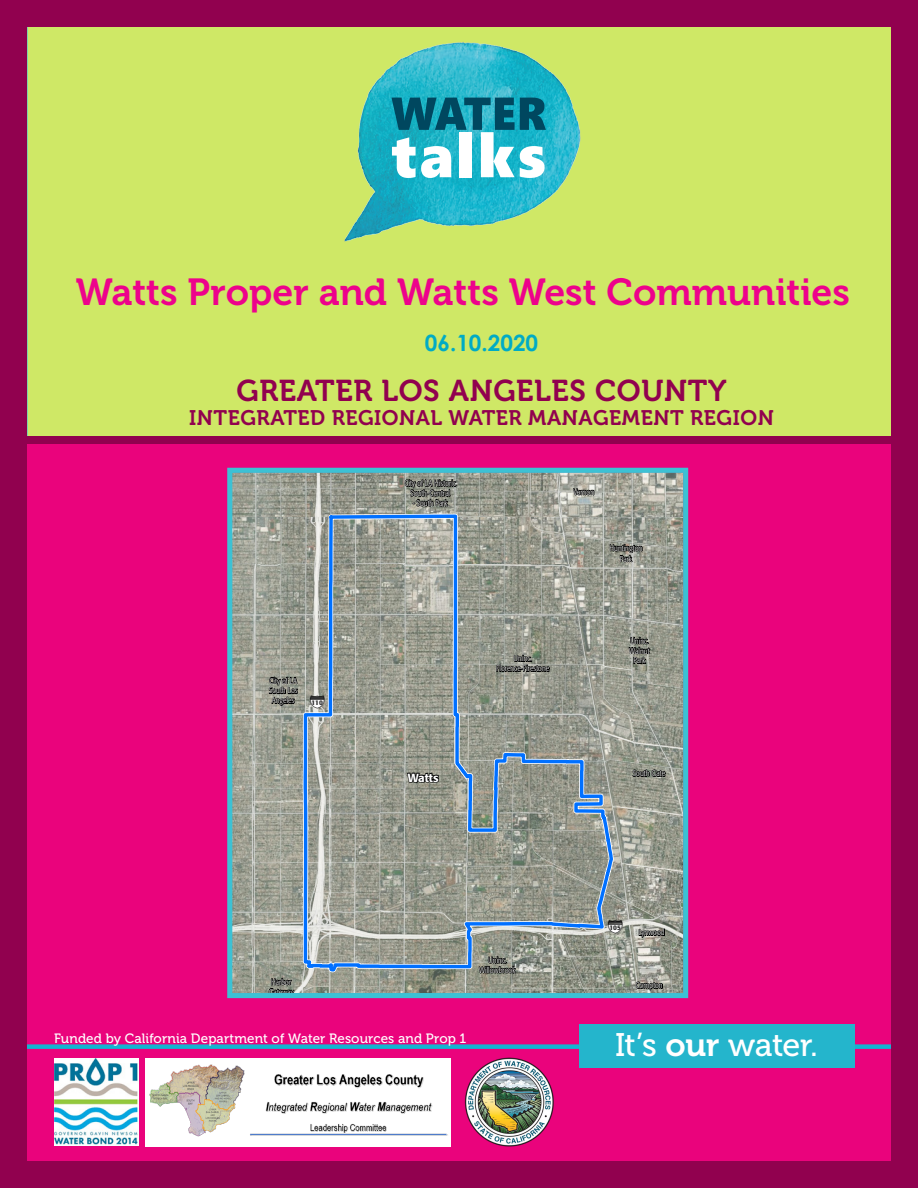
<style>
.page{position:relative;width:918px;height:1188px;background:#fff}
.page>*{position:absolute;margin:0;border:0;box-sizing:border-box;transform-origin:0 0}
.t1{font:37.5px "Museo 700";color:#ed028c}
.Body_Text{font:32.55px "Museo 500";letter-spacing:-.02em;color:#fff}
.t2{font:30px "Museo 700";letter-spacing:.02em;color:#91014f}
.t3{font:700 22.5px "Century Gothic";color:#00abc5}
.t4{font:21px "Museo 700";letter-spacing:.025em;color:#91014f}
.t5{font:20.7px "ESRI Default Marker";color:#343434}
.Body_Text-2{font:13.5px "Museo 500";letter-spacing:.005em;color:#fff}
.t6{font:500 11.7px "Formata";color:#fff}
.t7{font:300 condensed 8.25px/9.9px "Formata";letter-spacing:.005em;color:#fff;text-align:center}
.t8{font:700 6.6px "Formata";letter-spacing:-.02em;color:#343434}
.s1{color:#fff}
.s2{color:#000}
.s3{font-family:"Museo 700"}
</style>
<div class="page">
<img style="left:27px;top:0;width:864px;height:1161px">
<img style="left:333px;top:37px;width:254px;height:214px">
<svg style="left:392px;top:98px;width:154px;height:80px"></svg>
<div style="left:0;top:1161px;width:918px;height:27px;background:#91014f"></div>
<div style="left:0;top:0;width:27px;height:1188px;background:#91014f"></div>
<div style="left:891px;top:0;width:27px;height:1188px;background:#91014f"></div>
<div style="left:27px;top:1044px;width:864px;height:5px;background:#12b5d1"></div>
<div style="left:579px;top:1024px;width:275px;height:43px;background:#24b5cc"></div>
<img style="left:54px;top:1058px;width:84px;height:87px">
<div style="left:145px;top:1058px;width:306px;height:88px;background:#fff"></div>
<img style="left:138px;top:1062px;width:326px;height:82px">
<img style="left:464px;top:1058px;width:89px;height:88px">
<p class="t1" style="left:76px;top:271px;width:776px">Watts Proper and Watts West Communities</p>
<p class="t3" style="left:425px;top:326px;width:115px">06.10.2020</p>
<p class="t2" style="left:237px;top:374px;width:492px">GREATER LOS ANGELES COUNTY</p>
<p class="t4" style="left:189px;top:406px;width:586px">INTEGRATED REGIONAL WATER MANAGEMENT REGION</p>
<p class="t7" style="left:269px;top:676px;width:30px">City of LA<br>South Los<br>Angeles</p>
<p class="t5" style="left:310px;top:691px;width:16px">§<span class="s1">¨</span><span class="s2">¦</span></p>
<p class="t8" style="left:312px;top:699px;width:13px">110</p>
<p class="t7" style="left:405px;top:478px;width:53px">City of LA Historic<br>South-Central</p>
<p class="t7" style="left:413px;top:498px;width:36px">- South Park</p>
<p class="t6" style="left:408px;top:770px;width:32px">Watts</p>
<p class="t7" style="left:574px;top:487px;width:22px">Vernon</p>
<p class="t7" style="left:610px;top:542px;width:34px;line-height:10.9px">Huntington<br>Park</p>
<p class="t7" style="left:496px;top:654px;width:55px">Uninc.<br>Florence-Firestone</p>
<p class="t7" style="left:629px;top:636px;width:22px">Uninc.<br>Walnut<br>Park</p>
<p class="t7" style="left:633px;top:768px;width:34px">South Gate</p>
<p class="t7" style="left:269px;top:977px;width:27px;text-align:left">Harbor<br>Gateway</p>
<p class="t7" style="left:479px;top:955px;width:38px">Uninc.<br>Willowbrook</p>
<p class="Body_Text-2" style="left:54px;top:1031px;width:414px">Funded by California Department of Water Resources and Prop 1</p>
<p class="t5" style="left:608px;top:915px;width:16px">§<span class="s1">¨</span><span class="s2">¦</span></p>
<p class="t8" style="left:610px;top:923px;width:13px">105</p>
<p class="t7" style="left:639px;top:928px;width:28px">Lynwood</p>
<p class="t7" style="left:636px;top:980px;width:29px">Compton</p>
<p class="Body_Text" style="left:615px;top:1027px;width:205px">It’s <span class="s3">our</span> water.</p>
</div>
